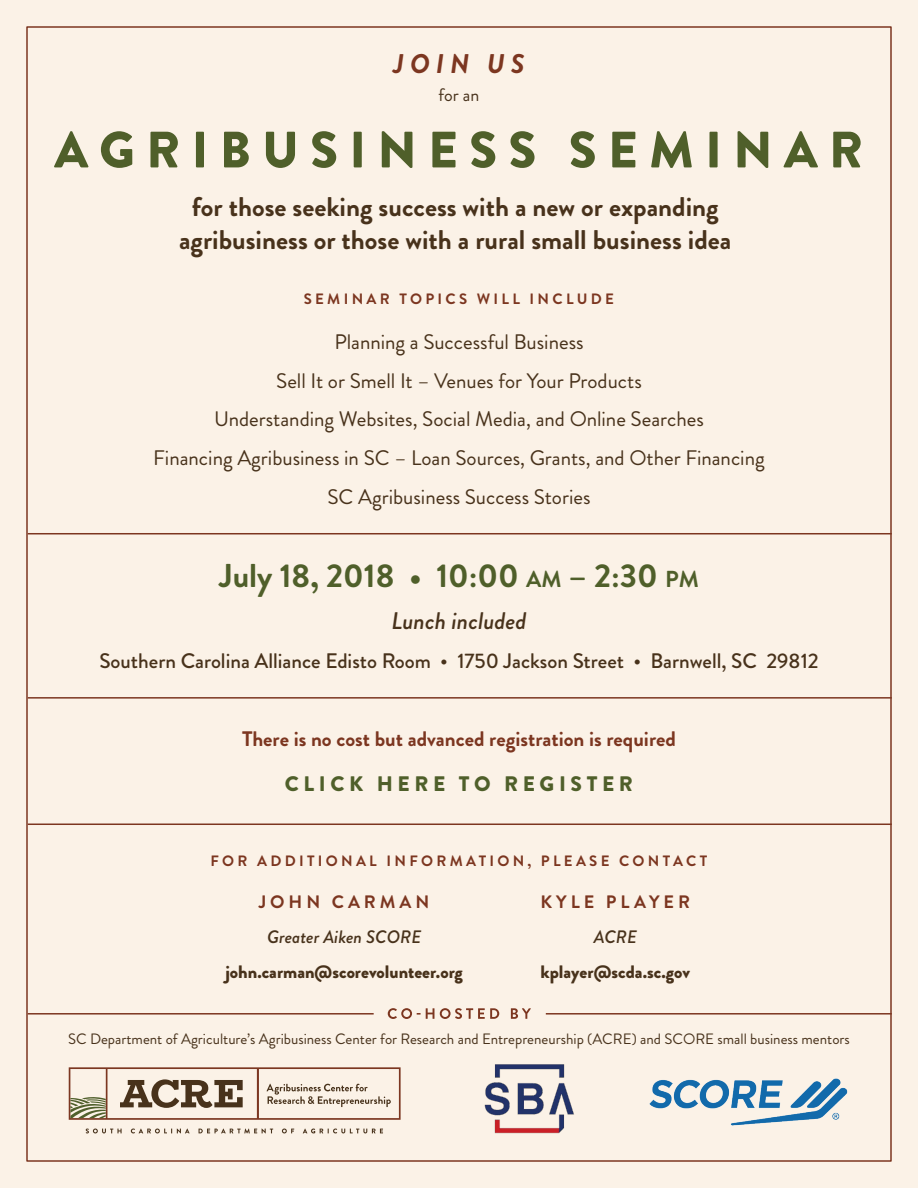
<style>
.page{position:relative;width:918px;height:1188px;background:#fbf2e7}
.page>*{position:absolute;margin:0;border:0;box-sizing:border-box;transform-origin:0 0}
.t1{font:900 51px "Brandon Grotesque";letter-spacing:.22em;color:#4f5f2a}
.t2{font:700 33px "Brandon Grotesque";color:#4f5f2a}
.t3{font:700 27px/32.4px "Brandon Grotesque";color:#48321b;text-align:center}
.t4{font:italic 700 27px "Brandon Grotesque";letter-spacing:.22em;color:#7c3620}
.t5{font:italic 500 24px "Brandon Grotesque";color:#48321b}
.t6{font:21px/38.7px "Brandon Grotesque";color:#48321b;text-align:center}
.t7{font:500 21px "Brandon Grotesque";color:#48321b}
.t8{font:700 21px "Brandon Grotesque";color:#7c3620}
.t9{font:900 21px "Brandon Grotesque";letter-spacing:.22em;color:#4f5f2a}
.t10{font:900 18px "Brandon Grotesque";color:#48321b}
.t11{font:italic 500 18px "Brandon Grotesque";color:#48321b}
.t12{font:700 18px "Brandon Grotesque";letter-spacing:.22em;color:#7c3620}
.t13{font:18px "Brandon Grotesque";color:#48321b}
.t14{font:15px "Brandon Grotesque";color:#48321b}
.t15{font:700 15px "Brandon Grotesque";letter-spacing:.22em;color:#7c3620}
.s1{font-size:23.1px}
</style>
<div class="page">
<svg style="left:86px;top:1129px;width:36px;height:4px"></svg>
<svg style="left:131px;top:1129px;width:59px;height:4px"></svg>
<svg style="left:199px;top:1129px;width:74px;height:4px"></svg>
<svg style="left:282px;top:1129px;width:12px;height:4px"></svg>
<svg style="left:303px;top:1129px;width:80px;height:4px"></svg>
<svg style="left:69px;top:1067px;width:332px;height:53px"></svg>
<svg style="left:388px;top:1008px;width:143px;height:11px"></svg>
<hr style="left:28px;top:533px;width:864px;height:1px;background:#7c3620">
<hr style="left:28px;top:697px;width:864px;height:2px;background:#7c3620">
<hr style="left:28px;top:824px;width:864px;height:1px;background:#7c3620">
<hr style="left:28px;top:1013px;width:346px;height:2px;background:#7c3620">
<hr style="left:546px;top:1013px;width:346px;height:2px;background:#7c3620">
<img style="left:649px;top:1078px;width:199px;height:48px">
<img style="left:485px;top:1064px;width:89px;height:70px">
<p class="t4" style="left:393px;top:44px;width:133px">JOIN US</p>
<p class="t13" style="left:439px;top:83px;width:42px">for an</p>
<h1 class="t1" style="left:54px;top:114px;width:810px">AGRIBUSINESS SEMINAR</h1>
<p class="t3" style="left:179px;top:191px;width:554px">for those seeking success with a new or expanding agribusiness or those with a rural small business idea</p>
<p class="t15" style="left:304px;top:289px;width:312px">SEMINAR TOPICS WILL INCLUDE</p>
<p class="t6" style="left:153px;top:323px;width:613px">Planning a Successful Business<br>Sell It or Smell It – Venues for Your Products<br>Understanding Websites, Social Media, and Online Searches<br>Financing Agribusiness in SC – Loan Sources, Grants, and Other Financing SC Agribusiness Success Stories</p>
<h2 class="t2" style="left:219px;top:552px;width:481px">July 18, 2018 • 10:00 <span class="s1">AM</span> – 2:30 <span class="s1">PM</span></h2>
<p class="t5" style="left:391px;top:604px;width:137px">Lunch included</p>
<p class="t7" style="left:99px;top:646px;width:721px">Southern Carolina Alliance Edisto Room • 1750 Jackson Street • Barnwell, SC 29812</p>
<p class="t8" style="left:242px;top:724px;width:435px">There is no cost but advanced registration is required</p>
<p class="t9" style="left:285px;top:769px;width:350px">CLICK HERE TO REGISTER</p>
<p class="t15" style="left:211px;top:850px;width:498px">FOR ADDITIONAL INFORMATION, PLEASE CONTACT</p>
<p class="t12" style="left:259px;top:889px;width:172px">JOHN CARMAN</p>
<p class="t11" style="left:267px;top:925px;width:156px">Greater Aiken SCORE</p>
<p class="t10" style="left:225px;top:959px;width:239px">john.carman@scorevolunteer.org</p>
<p class="t12" style="left:540px;top:889px;width:151px">KYLE PLAYER</p>
<p class="t11" style="left:594px;top:925px;width:45px">ACRE</p>
<p class="t10" style="left:541px;top:959px;width:151px">kplayer@scda.sc.gov</p>
<p class="t14" style="left:68px;top:1028px;width:783px">SC Department of Agriculture’s Agribusiness Center for Research and Entrepreneurship (ACRE) and SCORE small business mentors</p>
</div>
